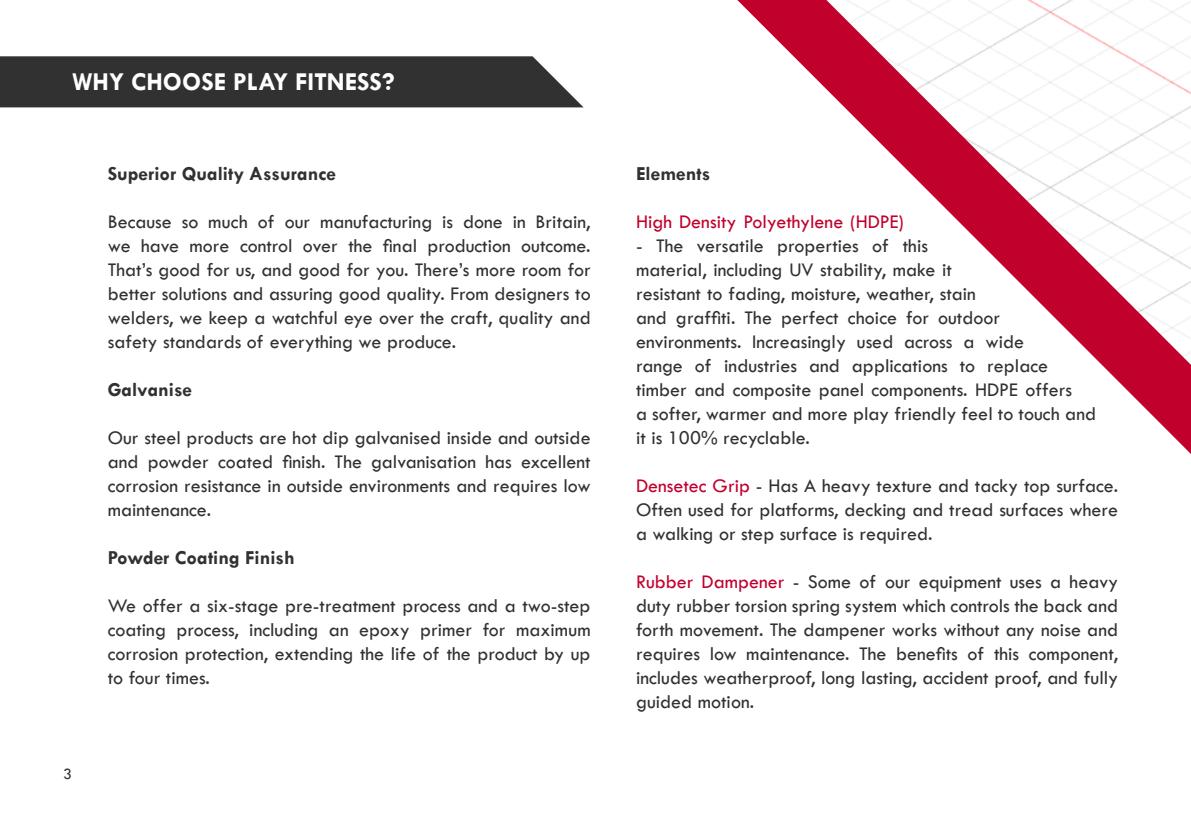
<style>
.page{position:relative;width:1191px;height:840px;background:#fff}
.page>*{position:absolute;margin:0;border:0;box-sizing:border-box;transform-origin:0 0}
.t1{font:700 26px "Tw Cen";color:#fff}
.t2{font:20px/24px "Tw Cen";color:#313131;text-align:justify}
.t3{font:700 20px "Tw Cen";color:#313131}
.t4{font:20px "Tw Cen";color:#c1002c}
.t5{font:16px "Tw Cen";color:#313131}
.s1{color:#c1002c}
</style>
<div class="page">
<svg style="left:737px;top:0;width:454px;height:454px"></svg>
<div style="left:0;top:56px;width:583px;height:51px;background:#313131"></div>
<h1 class="t1" style="left:72px;top:66px;width:324px">WHY CHOOSE PLAY FITNESS?</h1>
<p class="t5" style="left:63px;top:763px;width:10px">3</p>
<p class="t3" style="left:108px;top:161px;width:230px">Superior Quality Assurance</p>
<p class="t2" style="left:108px;top:209px;width:484px">Because so much of our manufacturing is done in Britain, we have more control over the final production outcome.<br>That’s good for us, and good for you. There’s more room for better solutions and assuring good quality. From designers to welders, we keep a watchful eye over the craft, quality and safety standards of everything we produce.</p>
<p class="t3" style="left:108px;top:377px;width:86px">Galvanise</p>
<p class="t2" style="left:108px;top:425px;width:484px">Our steel products are hot dip galvanised inside and outside and powder coated finish. The galvanisation has excellent corrosion resistance in outside environments and requires low maintenance.</p>
<p class="t3" style="left:108px;top:545px;width:188px">Powder Coating Finish</p>
<p class="t2" style="left:108px;top:593px;width:484px">We offer a six-stage pre-treatment process and a two-step coating process, including an epoxy primer for maximum corrosion protection, extending the life of the product by up to four times.</p>
<p class="t3" style="left:636px;top:161px;width:76px">Elements</p>
<p class="t4" style="left:636px;top:209px;width:269px">High Density Polyethylene (HDPE)</p>
<p class="t2" style="left:636px;top:233px;width:461px;text-align:left">- The versatile properties of this<br>material, including UV stability, make it<br>resistant to fading, moisture, weather, stain<br>and graffiti. The perfect choice for outdoor environments. Increasingly used across a wide<br>range of industries and applications to replace timber and composite panel components. HDPE offers<br>a softer, warmer and more play friendly feel to touch and it is 100% recyclable.</p>
<p class="t2" style="left:636px;top:473px;width:483px"><span class="s1">Densetec Grip</span> - Has A heavy texture and tacky top surface.<br>Often used for platforms, decking and tread surfaces where a walking or step surface is required.</p>
<p class="t2" style="left:636px;top:569px;width:483px"><span class="s1">Rubber Dampener</span> - Some of our equipment uses a heavy duty rubber torsion spring system which controls the back and forth movement. The dampener works without any noise and requires low maintenance. The benefits of this component, includes weatherproof, long lasting, accident proof, and fully guided motion.</p>
</div>
